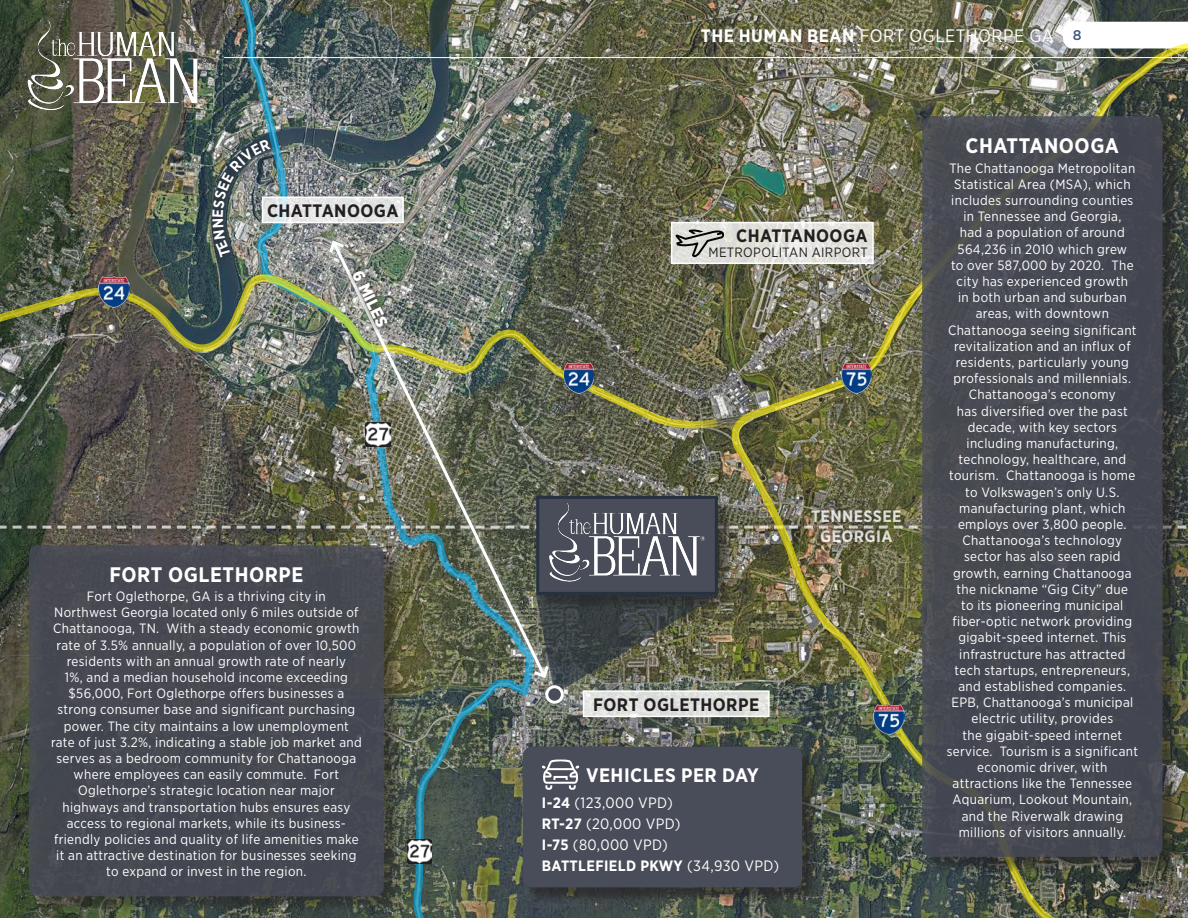
<style>
.page{position:relative;width:1188px;height:918px;background:#fff}
.page>*{position:absolute;margin:0;border:0;box-sizing:border-box;transform-origin:0 0}
.t1{font:700 21px "Gotham Narrow";letter-spacing:.025em;color:#fff}
.t2{font:700 19.5px "Gotham Narrow";letter-spacing:.025em;color:#fff}
.t3{font:700 18px "Gotham Narrow";letter-spacing:.025em;color:#231f20}
.t4{font:18px "Gotham Narrow";letter-spacing:.025em;color:#fff}
.t5{font:700 16.5px/19.8px "Gotham Narrow";letter-spacing:.025em;color:#fff;text-align:center}
.t6{font:900 16.5px "Gotham Narrow";color:#fff}
.t7{font:15px "Gotham Narrow";letter-spacing:.025em;color:#fff}
.t8{font:700 15px "Gotham Narrow";letter-spacing:.025em;color:#fff}
.t9{font:500 13.95px "Gotham";color:#3b5a80}
.t10{font:13.5px/16.2px "Gotham Narrow";letter-spacing:.025em;color:#fff;text-align:center}
.t11{font:13.5px "Gotham Narrow";letter-spacing:.025em;color:#231f20}
.s1{font-weight:700}
.s2{font-weight:400}
</style>
<div class="page">
<img style="left:0;top:0;width:1188px;height:918px">
<img style="left:233px;top:0;width:302px;height:918px">
<svg style="left:0;top:518px;width:321px;height:18px;background:#505045"></svg>
<svg style="left:0;top:526px;width:321px;height:3px"></svg>
<svg style="left:1063px;top:22px;width:125px;height:18px"></svg>
<svg style="left:674px;top:225px;width:56px;height:36px"></svg>
<div style="left:671px;top:222px;width:203px;height:42px;border:2px solid #fff"></div>
<svg style="left:675px;top:229px;width:49px;height:28px"></svg>
<img style="left:205px;top:132px;width:72px;height:133px">
<img style="left:0;top:273px;width:719px;height:157px">
<img style="left:730px;top:40px;width:458px;height:878px">
<div style="left:584px;top:691px;width:185px;height:25px;background:#dfe0de"></div>
<div style="left:583px;top:690px;width:187px;height:27px;border:2px solid #fff"></div>
<img style="left:841px;top:363px;width:31px;height:31px">
<img style="left:874px;top:704px;width:30px;height:31px">
<img style="left:563px;top:363px;width:31px;height:31px">
<img style="left:98px;top:277px;width:31px;height:31px">
<img style="left:407px;top:839px;width:25px;height:25px">
<div style="left:31px;top:547px;width:370px;height:367px;background:#231f20;opacity:.6"></div>
<div style="left:29px;top:545px;width:355px;height:351px;background:#464851;border-radius:10px"></div>
<div style="left:924px;top:118px;width:256px;height:756px;background:#231f20;opacity:.6"></div>
<div style="left:922px;top:116px;width:241px;height:741px;background:#464951;border-radius:10px"></div>
<div style="left:525px;top:749px;width:294px;height:155px;background:#231f20;opacity:.6"></div>
<div style="left:523px;top:747px;width:279px;height:140px;background:#494c59;border-radius:9px"></div>
<svg style="left:542px;top:760px;width:37px;height:30px"></svg>
<svg style="left:271px;top:200px;width:130px;height:20px;background:#e3e5e6"></svg>
<div style="left:262px;top:197px;width:142px;height:26px;border:2px solid #fff"></div>
<div style="left:321px;top:232px;width:237px;height:455px;background:#fff;opacity:.75"></div>
<img style="left:330px;top:238px;width:218px;height:442px">
<svg style="left:327px;top:238px;width:20px;height:18px"></svg>
<svg style="left:346px;top:263px;width:48px;height:71px;background:#868c80"></svg>
<hr style="left:224px;top:57px;width:964px;height:1px;background:#fff">
<img style="left:25px;top:16px;width:189px;height:98px">
<svg style="left:531px;top:595px;width:187px;height:100px;background:#5f6359"></svg>
<div style="left:538px;top:498px;width:195px;height:112px;background:#231f20;opacity:.5"></div>
<div style="left:536px;top:496px;width:182px;height:99px;background:#494c59;border:3px solid #273241"></div>
<img style="left:549px;top:503px;width:156px;height:79px">
<div style="left:547px;top:687px;width:15px;height:15px;background:#494c59;border-radius:50%"></div>
<div style="left:545px;top:685px;width:19px;height:19px;border:3px solid #fff;border-radius:50%"></div>
<img style="left:213px;top:139px;width:58px;height:119px">
<p class="t3" style="left:267px;top:199px;width:133px">CHATTANOOGA</p>
<p class="t6" style="left:367px;top:266px;width:62px;rotate:64deg">6 MILES</p>
<p class="t1" style="left:110px;top:561px;width:195px">FORT OGLETHORPE</p>
<p class="t10" style="left:51px;top:588px;width:312px">Fort Oglethorpe, GA is a thriving city in<br>Northwest Georgia located only 6 miles outside of Chattanooga, TN. With a steady economic growth rate of 3.5% annually, a population of over 10,500 residents with an annual growth rate of nearly<br>1%, and a median household income exceeding $56,000, Fort Oglethorpe offers businesses a strong consumer base and significant purchasing power. The city maintains a low unemployment rate of just 3.2%, indicating a stable job market and serves as a bedroom community for Chattanooga where employees can easily commute. Fort Oglethorpe’s strategic location near major highways and transportation hubs ensures easy access to regional markets, while its business&shy;friendly policies and quality of life amenities make it an attractive destination for businesses seeking to expand or invest in the region.</p>
<p class="t4" style="left:701px;top:25px;width:354px"><span class="s1">THE HUMAN BEAN</span> FORT OGLETHORPE GA</p>
<p class="t9" style="left:1073px;top:26px;width:10px">8</p>
<p class="t3" style="left:736px;top:224px;width:133px">CHATTANOOGA</p>
<p class="t11" style="left:709px;top:244px;width:161px">METROPOLITAN AIRPORT</p>
<p class="t5" style="left:811px;top:506px;width:92px">TENNESSEE<br>GEORGIA</p>
<p class="t3" style="left:593px;top:693px;width:168px">FORT OGLETHORPE</p>
<p class="t2" style="left:586px;top:763px;width:174px">VEHICLES PER DAY</p>
<p class="t7" style="left:542px;top:794px;width:132px"><span class="s1">I-24</span> (123,000 VPD)</p>
<p class="t7" style="left:542px;top:815px;width:140px"><span class="s1">RT-27</span> (20,000 VPD)</p>
<p class="t7" style="left:542px;top:836px;width:127px"><span class="s1">I-75</span> (80,000 VPD)</p>
<p class="t8" style="left:542px;top:857px;width:239px">BATTLEFIELD PKWY <span class="s2">(34,930 VPD)</span></p>
<p class="t1" style="left:966px;top:132px;width:155px">CHATTANOOGA</p>
<p class="t10" style="left:947px;top:159px;width:193px">The Chattanooga Metropolitan<br>Statistical Area (MSA), which includes surrounding counties in Tennessee and Georgia,<br>had a population of around<br>564,236 in 2010 which grew<br>to over 587,000 by 2020. The city has experienced growth<br>in both urban and suburban areas, with downtown<br>Chattanooga seeing significant revitalization and an influx of residents, particularly young professionals and millennials.<br>Chattanooga’s economy<br>has diversified over the past decade, with key sectors including manufacturing, technology, healthcare, and tourism. Chattanooga is home to Volkswagen’s only U.S. manufacturing plant, which employs over 3,800 people.<br>Chattanooga’s technology sector has also seen rapid growth, earning Chattanooga the nickname “Gig City” due<br>to its pioneering municipal fiber-optic network providing gigabit-speed internet. This infrastructure has attracted tech startups, entrepreneurs, and established companies.<br>EPB, Chattanooga’s municipal electric utility, provides<br>the gigabit-speed internet service. Tourism is a significant economic driver, with attractions like the Tennessee<br>Aquarium, Lookout Mountain, and the Riverwalk drawing millions of visitors annually.</p>
</div>
